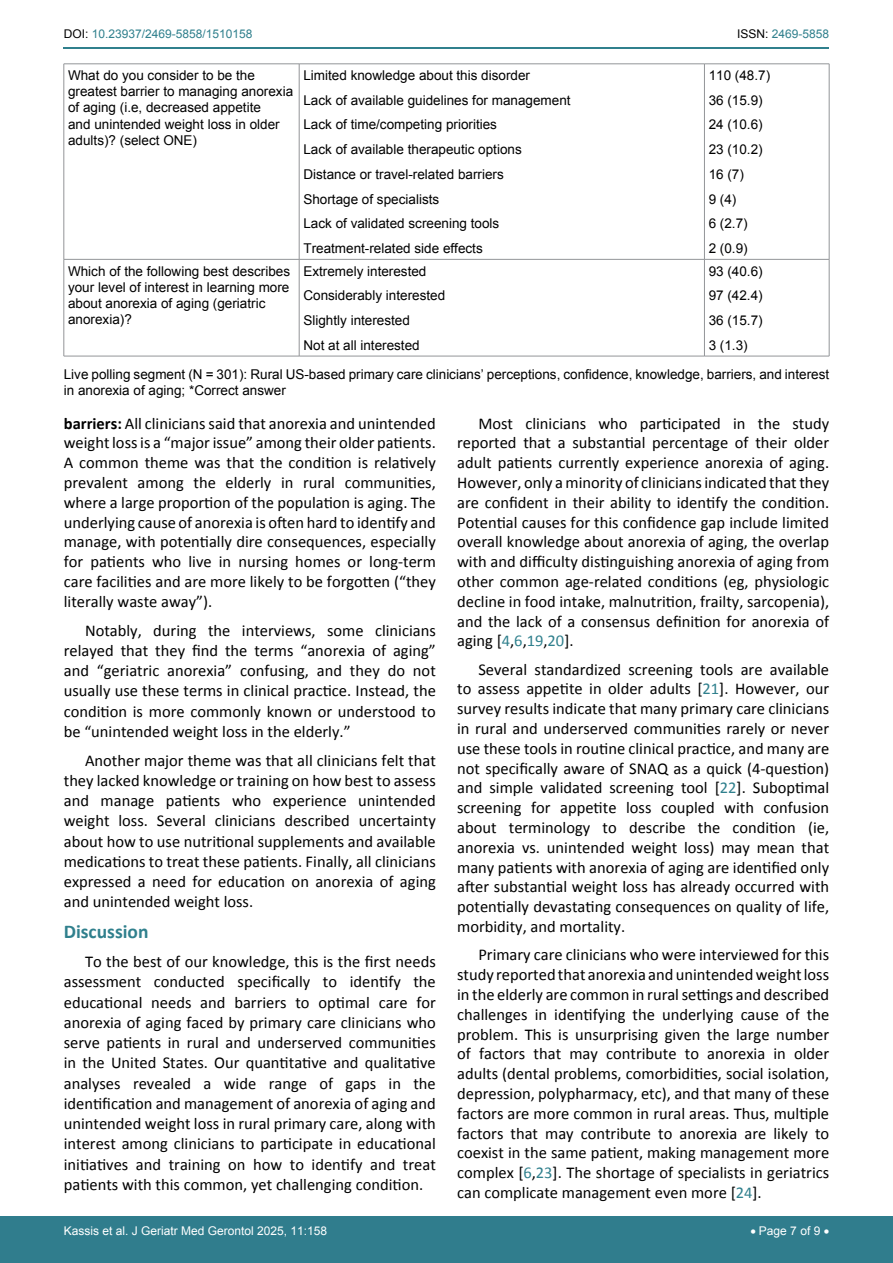
<style>
.page{position:relative;width:893px;height:1263px;background:#fff}
.page>*{position:absolute;margin:0;border:0;box-sizing:border-box;transform-origin:0 0}
.t1{font:700 19.5px "Calibri";color:#30808d}
.t2{font:16.5px/19.8px "Calibri";color:#000;text-align:justify}
.t3{font:13.5px/24.8px "Arial";color:#000}
.t4{font:12px "Arial";color:#fff}
.t5{font:12px "Arial";color:#30808d}
.s1{color:#000}
.s2{color:#30808d}
.s3{font-weight:700}
</style>
<div class="page">
<hr style="left:64px;top:47px;width:765px;height:1px;background:#30808d">
<div style="left:0;top:1217px;width:893px;height:46px;background:#307d8d"></div>
<hr style="left:64px;top:64px;width:235px;height:1px;background:#939598">
<hr style="left:64px;top:64px;width:1px;height:195px;background:#939598">
<hr style="left:299px;top:64px;width:405px;height:1px;background:#939598">
<hr style="left:299px;top:64px;width:1px;height:195px;background:#939598">
<hr style="left:704px;top:64px;width:125px;height:1px;background:#939598">
<hr style="left:704px;top:64px;width:1px;height:195px;background:#939598">
<hr style="left:829px;top:64px;width:1px;height:195px;background:#939598">
<hr style="left:64px;top:259px;width:235px;height:1px;background:#939598">
<hr style="left:64px;top:259px;width:1px;height:97px;background:#939598">
<hr style="left:299px;top:259px;width:405px;height:1px;background:#939598">
<hr style="left:299px;top:259px;width:1px;height:97px;background:#939598">
<hr style="left:704px;top:259px;width:125px;height:1px;background:#939598">
<hr style="left:704px;top:259px;width:1px;height:97px;background:#939598">
<hr style="left:829px;top:259px;width:1px;height:97px;background:#939598">
<hr style="left:64px;top:356px;width:235px;height:1px;background:#939598">
<hr style="left:299px;top:356px;width:405px;height:1px;background:#939598">
<hr style="left:704px;top:356px;width:125px;height:1px;background:#939598">
<p class="t5" style="left:64px;top:26px;width:190px"><span class="s1">DOI:</span> 10.23937/2469-5858/1510158</p>
<p class="t5" style="left:737px;top:26px;width:94px"><span class="s1">ISSN:</span> 2469-5858</p>
<p class="t3" style="left:68px;top:67px;width:227px;line-height:16.2px">What do you consider to be the greatest barrier to managing anorexia of aging (i.e, decreased appetite<br>and unintended weight loss in older adults)? (select ONE)</p>
<p class="t3" style="left:303px;top:63px;width:269px">Limited knowledge about this disorder<br>Lack of available guidelines for management Lack of time/competing priorities<br>Lack of available therapeutic options Distance or travel-related barriers<br>Shortage of specialists<br>Lack of validated screening tools Treatment-related side effects</p>
<p class="t3" style="left:709px;top:63px;width:63px">110 (48.7)<br>36 (15.9)<br>24 (10.6)<br>23 (10.2)<br>16 (7)<br>9 (4)<br>6 (2.7)<br>2 (0.9)</p>
<p class="t3" style="left:68px;top:263px;width:224px;line-height:16.2px">Which of the following best describes your level of interest in learning more about anorexia of aging (geriatric anorexia)?</p>
<p class="t3" style="left:303px;top:259px;width:143px">Extremely interested<br>Considerably interested<br>Slightly interested<br>Not at all interested</p>
<p class="t3" style="left:709px;top:259px;width:56px;text-align:justify">93 (40.6)<br>97 (42.4)<br>36 (15.7)<br>3 (1.3)</p>
<p class="t3" style="left:64px;top:366px;width:767px;line-height:16.2px">Live polling segment (N = 301): Rural US-based primary care clinicians’ perceptions, confidence, knowledge, barriers, and interest in anorexia of aging; *Correct answer</p>
<p class="t2" style="left:457px;top:413px;width:374px;text-indent:21px">Most clinicians who participated in the study reported that a substantial percentage of their older adult patients currently experience anorexia of aging.<br>However, only a minority of clinicians indicated that they are confident in their ability to identify the condition.<br>Potential causes for this confidence gap include limited overall knowledge about anorexia of aging, the overlap with and difficulty distinguishing anorexia of aging from other common age-related conditions (eg, physiologic decline in food intake, malnutrition, frailty, sarcopenia), and the lack of a consensus definition for anorexia of aging [<span class="s2">4</span>,<span class="s2">6</span>,<span class="s2">19</span>,<span class="s2">20</span>].</p>
<p class="t2" style="left:457px;top:659px;width:374px;text-indent:21px">Several standardized screening tools are available to assess appetite in older adults [<span class="s2">21</span>]. However, our survey results indicate that many primary care clinicians in rural and underserved communities rarely or never use these tools in routine clinical practice, and many are not specifically aware of SNAQ as a quick (4-question) and simple validated screening tool [<span class="s2">22</span>]. Suboptimal screening for appetite loss coupled with confusion about terminology to describe the condition (ie, anorexia vs. unintended weight loss) may mean that many patients with anorexia of aging are identified only after substantial weight loss has already occurred with potentially devastating consequences on quality of life, morbidity, and mortality.</p>
<p class="t2" style="left:457px;top:945px;width:374px;text-indent:21px">Primary care clinicians who were interviewed for this study reported that anorexia and unintended weight loss in the elderly are common in rural settings and described challenges in identifying the underlying cause of the problem. This is unsurprising given the large number of factors that may contribute to anorexia in older adults (dental problems, comorbidities, social isolation, depression, polypharmacy, etc), and that many of these factors are more common in rural areas. Thus, multiple factors that may contribute to anorexia are likely to coexist in the same patient, making management more complex [<span class="s2">6</span>,<span class="s2">23</span>]. The shortage of specialists in geriatrics can complicate management even more [<span class="s2">24</span>].</p>
<p class="t2" style="left:64px;top:413px;width:374px"><span class="s3">barriers:</span> All clinicians said that anorexia and unintended weight loss is a “major issue” among their older patients.<br>A common theme was that the condition is relatively prevalent among the elderly in rural communities, where a large proportion of the population is aging. The underlying cause of anorexia is often hard to identify and manage, with potentially dire consequences, especially for patients who live in nursing homes or long-term care facilities and are more likely to be forgotten (“they literally waste away”).</p>
<p class="t2" style="left:64px;top:620px;width:374px;line-height:20.2px;text-indent:21px">Notably, during the interviews, some clinicians relayed that they find the terms “anorexia of aging” and “geriatric anorexia” confusing, and they do not usually use these terms in clinical practice. Instead, the condition is more commonly known or understood to be “unintended weight loss in the elderly.”</p>
<p class="t2" style="left:64px;top:750px;width:374px;line-height:20.2px;text-indent:21px">Another major theme was that all clinicians felt that they lacked knowledge or training on how best to assess and manage patients who experience unintended weight loss. Several clinicians described uncertainty about how to use nutritional supplements and available medications to treat these patients. Finally, all clinicians expressed a need for education on anorexia of aging and unintended weight loss.</p>
<p class="t1" style="left:64px;top:919px;width:86px">Discussion</p>
<p class="t2" style="left:64px;top:951px;width:374px;line-height:20.2px;text-indent:21px">To the best of our knowledge, this is the first needs assessment conducted specifically to identify the educational needs and barriers to optimal care for anorexia of aging faced by primary care clinicians who serve patients in rural and underserved communities in the United States. Our quantitative and qualitative analyses revealed a wide range of gaps in the identification and management of anorexia of aging and unintended weight loss in rural primary care, along with interest among clinicians to participate in educational initiatives and training on how to identify and treat patients with this common, yet challenging condition.</p>
<p class="t4" style="left:64px;top:1223px;width:265px">Kassis et al. J Geriatr Med Gerontol 2025, 11:158</p>
<p class="t4" style="left:750px;top:1223px;width:80px">• Page 7 of 9 •</p>
</div>
